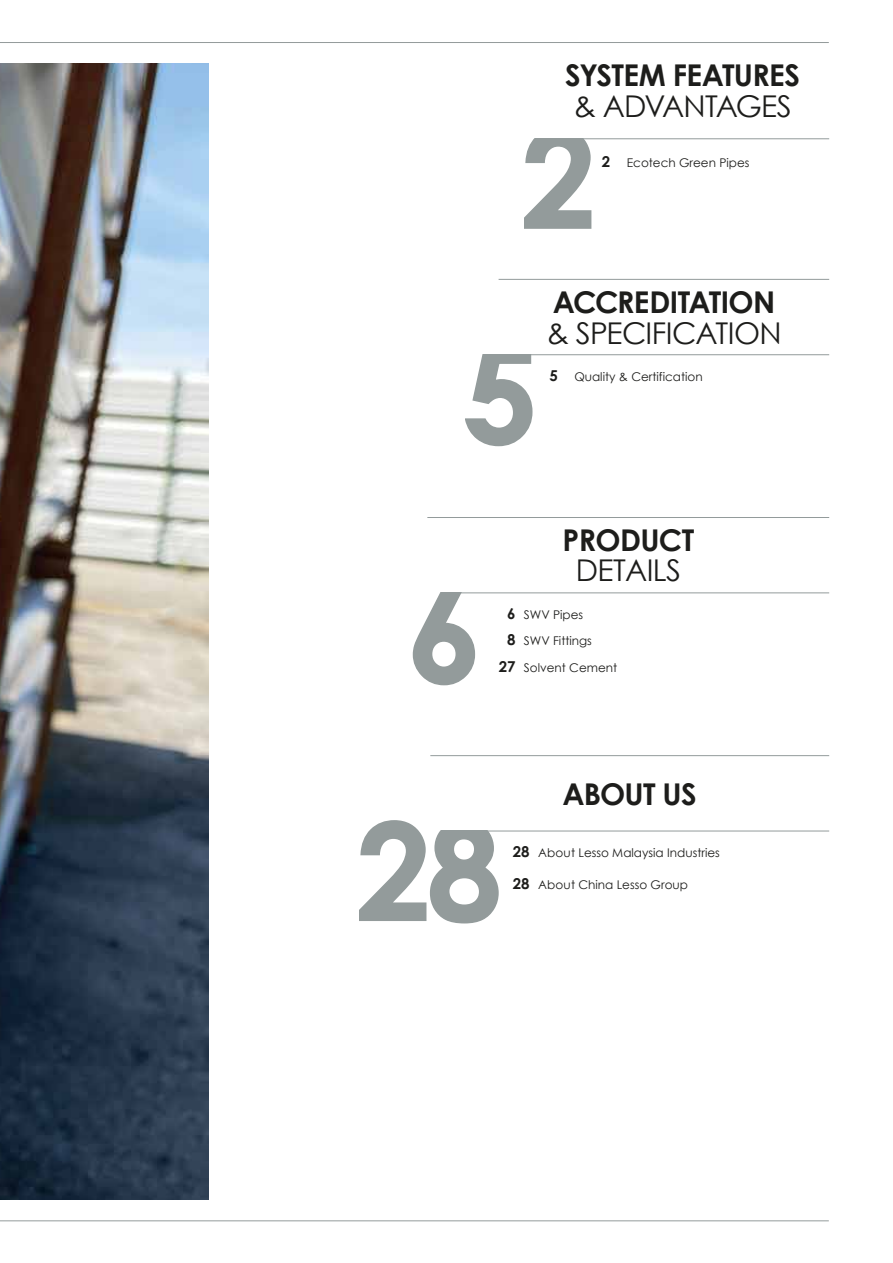
<style>
.page{position:relative;width:893px;height:1263px;background:#fff}
.page>*{position:absolute;margin:0;border:0;box-sizing:border-box;transform-origin:0 0}
.t1{font:700 135px "Century Gothic";color:#939b9b}
.t2{font:700 30px/31px "Century Gothic";letter-spacing:-.025em;color:#1d1d1b}
.t3{font:30px/31px "Century Gothic";letter-spacing:-.02em;color:#1d1d1b}
.t4{font:12px/26.4px "Century Gothic";color:#1d1d1b}
.s1{font-weight:400}
.s2{font-weight:700;font-size:15px}
.s3{font-weight:700}
</style>
<div class="page">
<img style="left:0;top:64px;width:208px;height:1135px">
<hr style="left:0;top:1220px;width:829px;height:1px;background:#939b9b">
<hr style="left:0;top:42px;width:829px;height:1px;background:#939b9b">
<hr style="left:536px;top:138px;width:293px;height:1px;background:#939b9b">
<svg style="left:524px;top:138px;width:68px;height:91px"></svg>
<hr style="left:501px;top:354px;width:328px;height:1px;background:#939b9b">
<hr style="left:499px;top:279px;width:330px;height:1px;background:#939b9b">
<svg style="left:466px;top:354px;width:67px;height:93px"></svg>
<hr style="left:442px;top:592px;width:387px;height:1px;background:#939b9b">
<hr style="left:427px;top:517px;width:402px;height:1px;background:#939b9b">
<svg style="left:412px;top:592px;width:64px;height:94px"></svg>
<hr style="left:459px;top:831px;width:370px;height:1px;background:#939b9b">
<hr style="left:430px;top:755px;width:399px;height:1px;background:#939b9b">
<svg style="left:359px;top:820px;width:140px;height:104px"></svg>
<p class="t2" style="left:565px;top:59px;width:236px">SYSTEM FEATURES <span class="s1">&amp; ADVANTAGES</span></p>
<p class="t1" style="left:521px;top:77px;width:77px">2</p>
<p class="t4" style="left:602px;top:149px;width:149px"><span class="s2">2</span> Ecotech Green Pipes</p>
<p class="t1" style="left:462px;top:292px;width:77px">5</p>
<p class="t3" style="left:546px;top:286px;width:237px"><span class="s3">ACCREDITATION </span>&amp; SPECIFICATION</p>
<p class="t4" style="left:549px;top:363px;width:155px"><span class="s2">5</span> Quality &amp; Certification</p>
<p class="t1" style="left:407px;top:531px;width:77px">6</p>
<p class="t2" style="left:562px;top:524px;width:133px;line-height:30px;text-align:center">PRODUCT<br><span class="s1">DETAILS</span></p>
<p class="t4" style="left:507px;top:601px;width:86px"><span class="s2">6</span> SWV Pipes<br><span class="s2">8</span> SWV Fittings</p>
<p class="t4" style="left:499px;top:654px;width:120px"><span class="s2">27</span> Solvent Cement</p>
<p class="t2" style="left:563px;top:777px;width:136px">ABOUT US</p>
<p class="t1" style="left:356px;top:769px;width:148px">28</p>
<p class="t4" style="left:513px;top:839px;width:208px"><span class="s2">28</span> About Lesso Malaysia Industries</p>
<p class="t4" style="left:513px;top:871px;width:177px"><span class="s2">28</span> About China Lesso Group</p>
</div>
